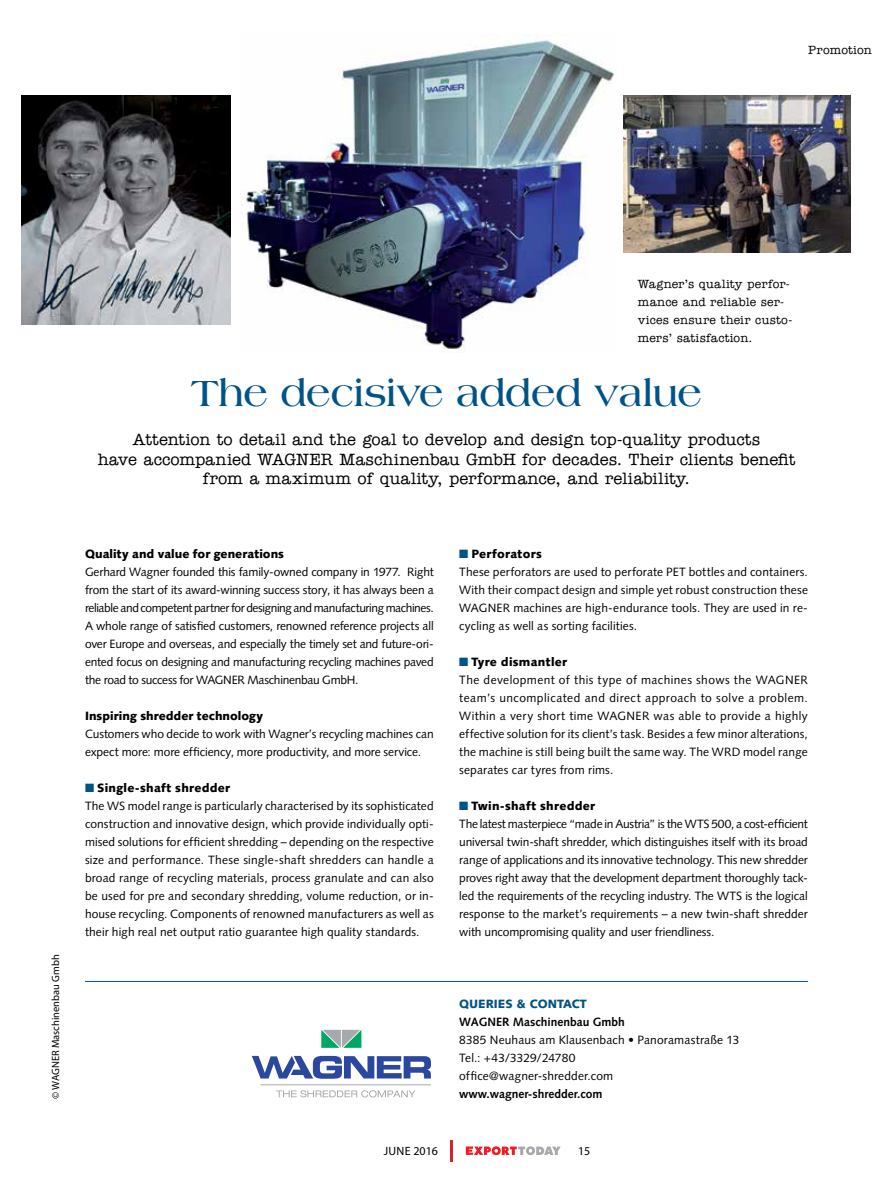
<style>
.page{position:relative;width:893px;height:1191px;background:#fff}
.page>*{position:absolute;margin:0;border:0;box-sizing:border-box;transform-origin:0 0}
.t1{font:700 39px "Americana Std";letter-spacing:-.01em;color:#005387}
.t2{font:500 16.5px/19.5px "American Typewriter Std";color:#000;text-align:center}
.t3{font:12px/18px "Syntax LT Std";letter-spacing:.005em;color:#000}
.t4{font:12px/18px "Syntax LT Std";letter-spacing:.025em;color:#000}
.t5{font:500 12px/18px "American Typewriter Std";letter-spacing:.015em;color:#000}
.t6{font:900 12px "Syntax LT Std";color:#000}
.t7{font:700 12px "Syntax LT Std";color:#000}
.t8{font:900 12px "Syntax LT Std";color:#005387}
.t9{font:12px "Myriad Pro";color:#000}
.t10{font:10.5px "Myriad Pro";color:#000}
.s1{color:#005387}
.s2{font-weight:900}
</style>
<div class="page">
<hr style="left:451px;top:1140px;width:2px;height:21px;background:#da2128">
<svg style="left:466px;top:1146px;width:95px;height:9px"></svg>
<img style="left:624px;top:96px;width:226px;height:156px">
<img style="left:21px;top:96px;width:210px;height:228px">
<img style="left:240px;top:35px;width:375px;height:316px">
<svg style="left:252px;top:1055px;width:179px;height:23px"></svg>
<svg style="left:276px;top:1090px;width:139px;height:7px"></svg>
<hr style="left:261px;top:1084px;width:170px;height:1px;background:#a7a9ac">
<svg style="left:321px;top:1029px;width:40px;height:18px"></svg>
<hr style="left:85px;top:981px;width:723px;height:1px;background:#005387">
<p class="t5" style="left:808px;top:41px;width:65px">Promotion</p>
<p class="t10" style="left:50px;top:1098px;width:146px;rotate:-90deg">© WAGNER Maschinenbau Gmbh</p>
<p class="t5" style="left:638px;top:275px;width:156px">Wagner’s quality perfor&shy;mance and reliable ser&shy;vices ensure their custo&shy;mers’ satisfaction.</p>
<h1 class="t1" style="left:191px;top:371px;width:513px">The decisive added value</h1>
<h2 class="t2" style="left:98px;top:430px;width:699px">Attention to detail and the goal to develop and design top-quality products<br>have accompanied WAGNER Maschinenbau GmbH for decades. Their clients benefit from a maximum of quality, performance, and reliability.</h2>
<p class="t6" style="left:85px;top:547px;width:201px">Quality and value for generations</p>
<p class="t3" style="left:85px;top:563px;width:350px;text-align:justify">Gerhard Wagner founded this family-owned company in 1977. Right from the start of its award-winning success story, it has always been a reliable and competent partner for designing and manufacturing machines.<br>A whole range of satisfied customers, renowned reference projects all over Europe and overseas, and especially the timely set and future-ori&shy;ented focus on designing and manufacturing recycling machines paved the road to success for WAGNER Maschinenbau GmbH.</p>
<p class="t6" style="left:85px;top:709px;width:180px">Inspiring shredder technology</p>
<p class="t3" style="left:85px;top:725px;width:350px">Customers who decide to work with Wagner’s recycling machines can expect more: more efficiency, more productivity, and more service.</p>
<p class="t3" style="left:85px;top:779px;width:350px"><span class="s1">■</span> <span class="s2">Single-shaft shredder<br></span>The WS model range is particularly characterised by its sophisticated construction and innovative design, which provide individually opti&shy;mised solutions for efficient shredding – depending on the respective size and performance. These single-shaft shredders can handle a broad range of recycling materials, process granulate and can also be used for pre and secondary shredding, volume reduction, or in&shy;house recycling. Components of renowned manufacturers as well as their high real net output ratio guarantee high quality standards.</p>
<p class="t3" style="left:459px;top:545px;width:350px"><span class="s1">■</span> <span class="s2">Perforators<br></span>These perforators are used to perforate PET bottles and containers.<br>With their compact design and simple yet robust construction these WAGNER machines are high-endurance tools. They are used in re&shy;cycling as well as sorting facilities.</p>
<p class="t4" style="left:459px;top:653px;width:350px"><span class="s1">■</span> <span class="s2">Tyre dismantler<br></span>The development of this type of machines shows the WAGNER team’s uncomplicated and direct approach to solve a problem.<br>Within a very short time WAGNER was able to provide a highly effective solution for its client’s task. Besides a few minor alterations, the machine is still being built the same way. The WRD model range separates car tyres from rims.</p>
<p class="t3" style="left:459px;top:797px;width:350px"><span class="s1">■</span> <span class="s2">Twin-shaft shredder<br></span>The latest masterpiece “made in Austria” is the WTS 500, a cost-efficient universal twin-shaft shredder, which distinguishes itself with its broad range of applications and its innovative technology. This new shredder proves right away that the development department thoroughly tack&shy;led the requirements of the recycling industry. The WTS is the logical response to the market’s requirements – a new twin-shaft shredder with uncompromising quality and user friendliness.</p>
<p class="t8" style="left:459px;top:997px;width:129px">QUERIES &amp; CONTACT</p>
<p class="t7" style="left:459px;top:1015px;width:167px">WAGNER Maschinenbau Gmbh</p>
<p class="t3" style="left:459px;top:1031px;width:282px">8385 Neuhaus am Klausenbach • Panoramastraße 13<br>Tel.: +43/3329/24780<br>office@wagner-shredder.com</p>
<p class="t7" style="left:459px;top:1087px;width:145px">www.wagner-shredder.com</p>
<p class="t9" style="left:384px;top:1144px;width:56px">JUNE 2016</p>
<p class="t9" style="left:578px;top:1144px;width:14px">15</p>
</div>
